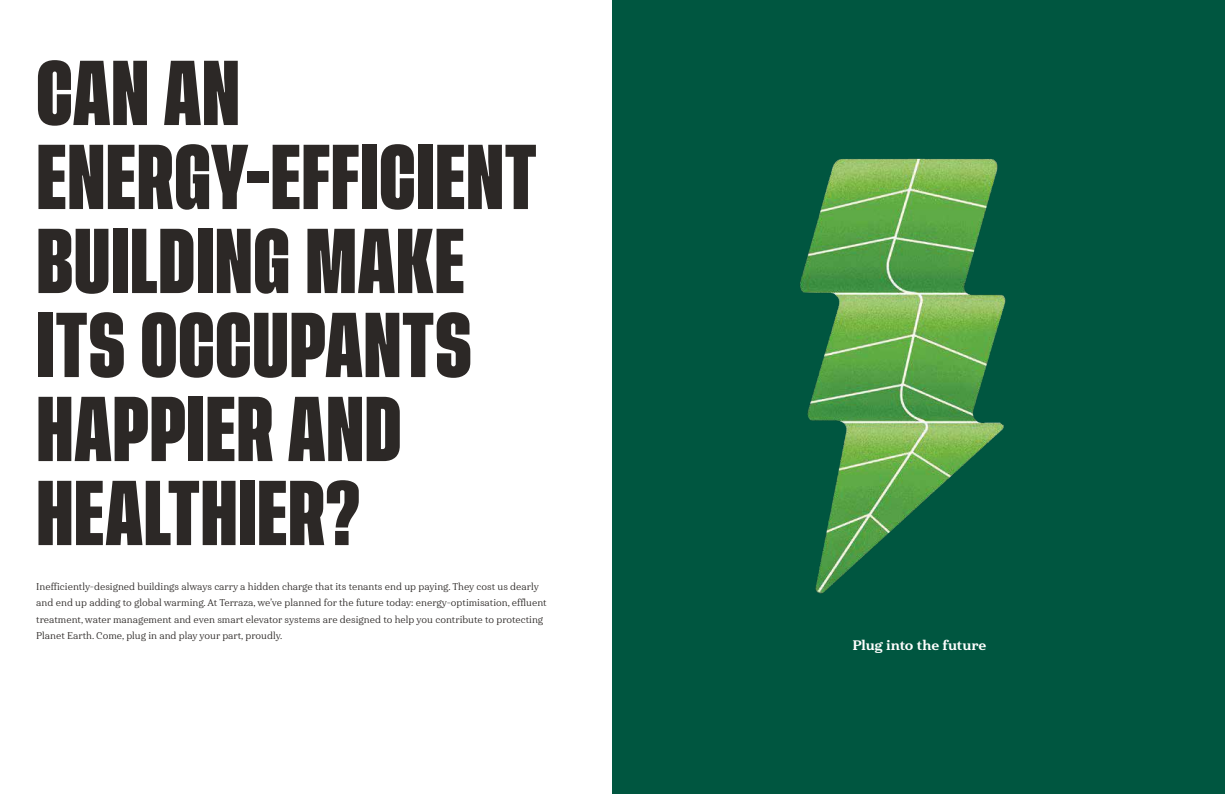
<style>
.page{position:relative;width:1225px;height:794px;background:#fff}
.page>*{position:absolute;margin:0;border:0;box-sizing:border-box;transform-origin:0 0}
.t1{font:700 68px/84px "Tusker Grotesk 5700";letter-spacing:.01em;color:#2c2826}
.t2{font:800 14px "Haboro Serif Norm";letter-spacing:-.01em;color:#fff}
.t3{font:10px/16.4px "Haboro Serif Norm";color:#2c2826}
</style>
<div class="page">
<div style="left:612px;top:0;width:613px;height:794px;background:#005640"></div>
<img style="left:800px;top:158px;width:206px;height:436px">
<h1 class="t1" style="left:36px;top:55px;width:501px">CAN AN<br>ENERGY-EFFICIENT<br>BUILDING MAKE<br>ITS OCCUPANTS<br>HAPPIER AND<br>HEALTHIER?</h1>
<p class="t3" style="left:36px;top:578px;width:512px">Inefficiently-designed buildings always carry a hidden charge that its tenants end up paying. They cost us dearly and end up adding to global warming. At Terraza, we’ve planned for the future today: energy-optimisation, effluent treatment, water management and even smart elevator systems are designed to help you contribute to protecting Planet Earth. Come, plug in and play your part, proudly.</p>
<h2 class="t2" style="left:852px;top:636px;width:135px">Plug into the future</h2>
</div>
